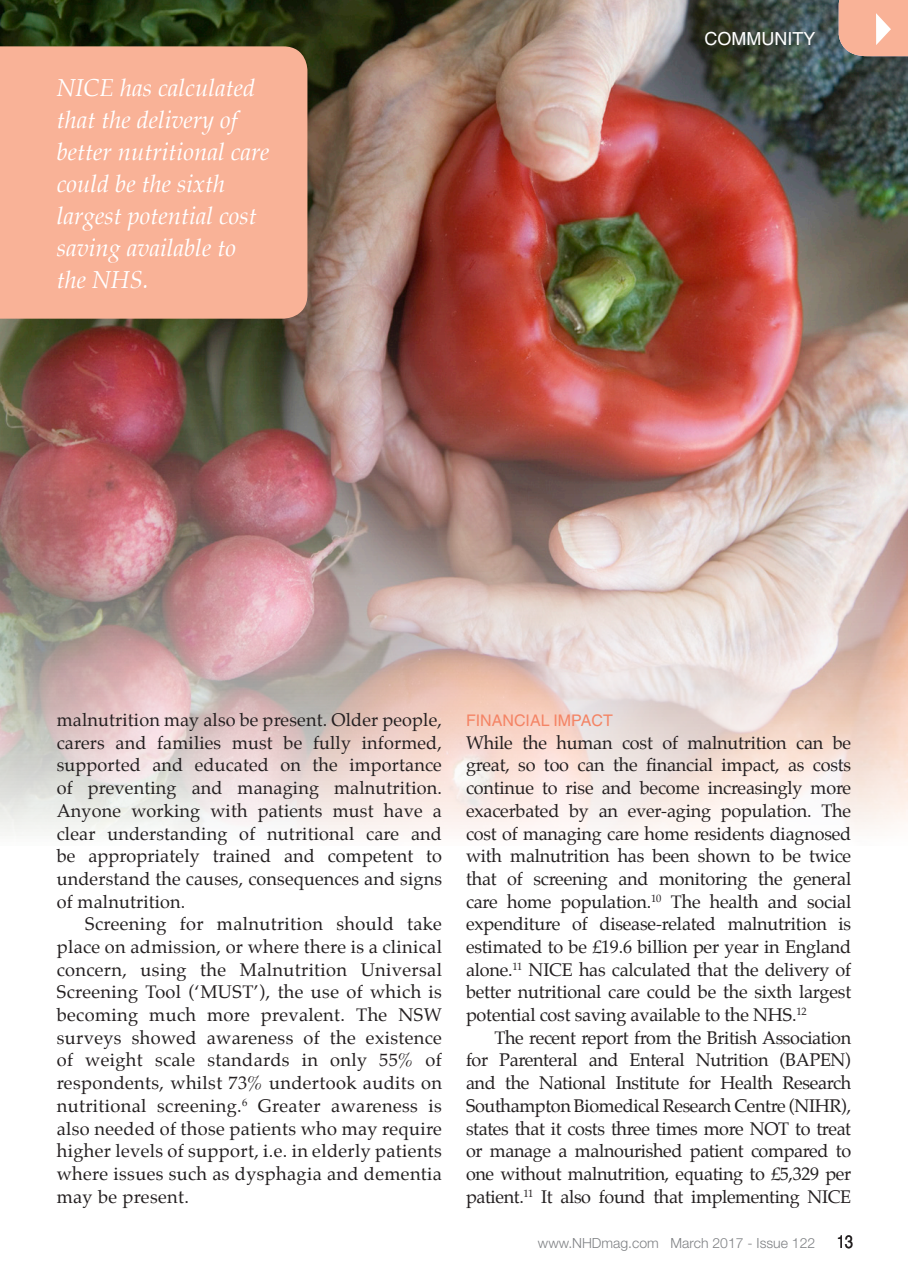
<style>
.page{position:relative;width:908px;height:1265px;background:#fff}
.page>*{position:absolute;margin:0;border:0;box-sizing:border-box;transform-origin:0 0}
.t1{font:italic 24px/32px "Palatino";color:#fff}
.t2{font:18px/22.6px "Palatino";letter-spacing:-.005em;color:#231f20;text-align:justify}
.t3{font:18px "Helvetica";color:#fff}
.t4{font:16px "Helvetica";color:#f48465}
.t5{font:300 14px "Helvetica Neue";color:#808285}
.s1{font-family:"Helvetica";font-weight:400;font-stretch:condensed;font-size:18px;color:#231f20}
</style>
<div class="page">
<img style="left:0;top:0;width:907px;height:836px">
<svg style="left:838px;top:0;width:69px;height:56px;background:#f2b39c"></svg>
<div style="left:0;top:46px;width:307px;height:272px;background:#f9b297"></div>
<h1 class="t1" style="left:57px;top:72px;width:214px">NICE has calculated that the delivery of better nutritional care could be the sixth largest potential cost saving available to the NHS.</h1>
<p class="t3" style="left:704px;top:28px;width:112px">COMMUNITY</p>
<p class="t2" style="left:57px;top:708px;width:386px">malnutrition may also be present. Older people, carers and families must be fully informed, supported and educated on the importance of preventing and managing malnutrition.<br>Anyone working with patients must have a clear understanding of nutritional care and be appropriately trained and competent to understand the causes, consequences and signs of malnutrition.</p>
<p class="t2" style="left:57px;top:912px;width:386px;text-indent:28px">Screening for malnutrition should take place on admission, or where there is a clinical concern, using the Malnutrition Universal Screening Tool (‘MUST’), the use of which is becoming much more prevalent. The NSW surveys showed awareness of the existence of weight scale standards in only 55% of respondents, whilst 73% undertook audits on nutritional screening.<sup>6</sup> Greater awareness is also needed of those patients who may require higher levels of support, i.e. in elderly patients where issues such as dysphagia and dementia may be present.</p>
<p class="t4" style="left:466px;top:711px;width:148px">FINANCIAL IMPACT</p>
<p class="t2" style="left:466px;top:731px;width:386px">While the human cost of malnutrition can be great, so too can the financial impact, as costs continue to rise and become increasingly more exacerbated by an ever-aging population. The cost of managing care home residents diagnosed with malnutrition has been shown to be twice that of screening and monitoring the general care home population.<sup>10</sup> The health and social expenditure of disease-related malnutrition is estimated to be £19.6 billion per year in England alone.<sup>11</sup> NICE has calculated that the delivery of better nutritional care could be the sixth largest potential cost saving available to the NHS.<sup>12</sup></p>
<p class="t2" style="left:466px;top:1026px;width:386px;text-indent:28px">The recent report from the British Association for Parenteral and Enteral Nutrition (BAPEN) and the National Institute for Health Research Southampton Biomedical Research Centre (NIHR), states that it costs three times more NOT to treat or manage a malnourished patient compared to one without malnutrition, equating to £5,329 per patient.<sup>11</sup> It also found that implementing NICE</p>
<p class="t5" style="left:537px;top:1234px;width:316px">www.NHDmag.com March 2017 - Issue 122 <span class="s1">13</span></p>
</div>
